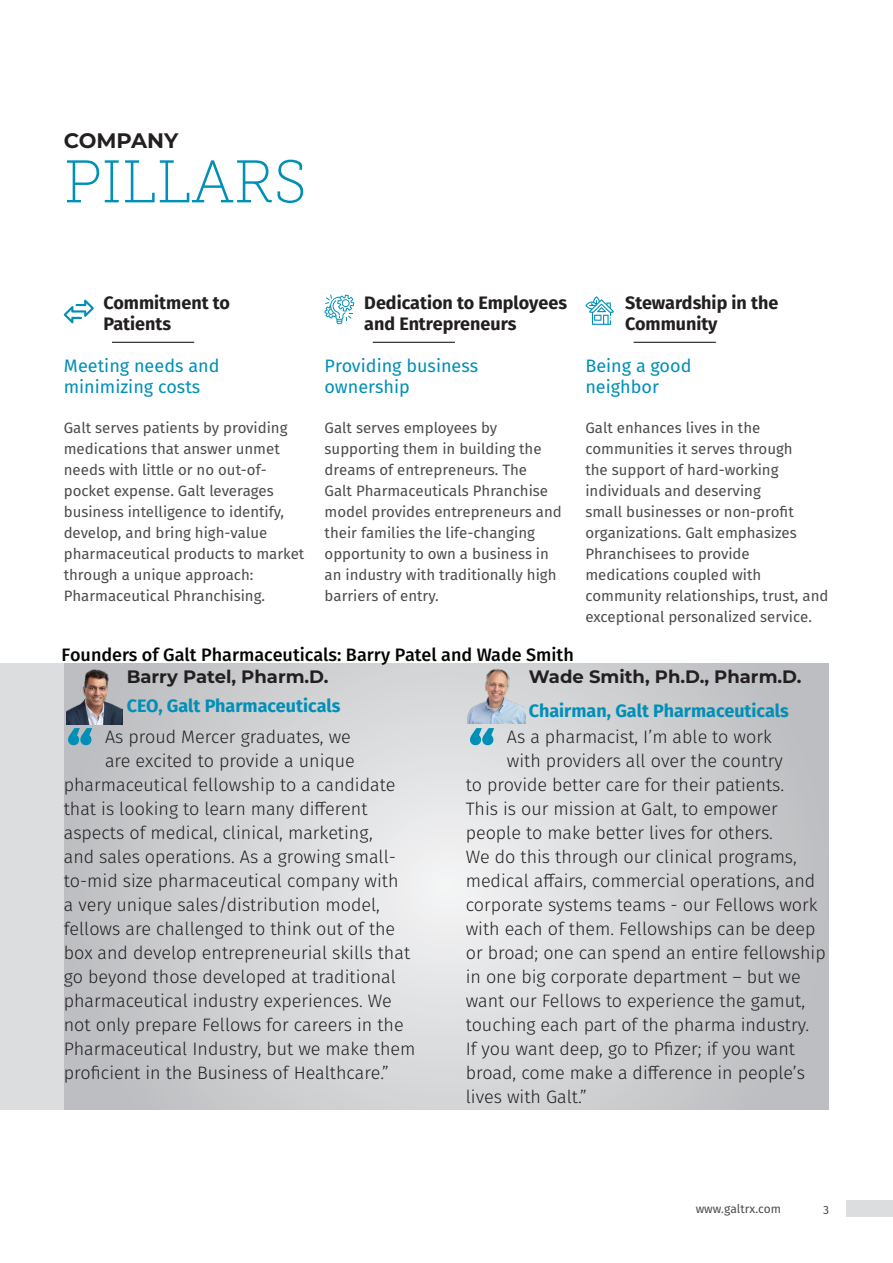
<style>
.page{position:relative;width:893px;height:1263px;background:#fff}
.page>*{position:absolute;margin:0;border:0;box-sizing:border-box;transform-origin:0 0}
.Cover_Title_Light{font:60px "Museo Slab 100";color:#008fb7}
.Title_02_Bold{font:700 21px "Montserrat";color:#231f20}
.Intro_Text_Light{font:300 18px "Fira Sans";color:#231f20}
.Text_02{font:700 18px/21px "Fira Sans";color:#231f20}
.Text_01{font:18px/21px "Fira Sans";color:#008fb7}
.t1{font:500 18px "Fira Sans";color:#040503}
.Text_02-2{font:700 18px "Fira Sans";color:#008fb7}
.Title_02_Bold-2{font:700 18px "Montserrat";color:#231f20}
.t2{font:15px/21px "Fira Sans";color:#4b4c4d}
.t3{font:12px "Fira Sans";color:#4b4c4d}
</style>
<div class="page">
<svg style="left:64px;top:663px;width:764px;height:447px;background:#d1d2d4"></svg>
<img style="left:468px;top:664px;width:58px;height:59px">
<img style="left:67px;top:663px;width:55px;height:61px">
<div style="left:0;top:663px;width:64px;height:447px;background:#dcdddf"></div>
<div style="left:846px;top:1200px;width:47px;height:17px;background:#dcdddf"></div>
<svg style="left:64px;top:300px;width:30px;height:23px"></svg>
<svg style="left:325px;top:295px;width:29px;height:29px"></svg>
<svg style="left:585px;top:296px;width:29px;height:29px"></svg>
<hr style="left:112px;top:342px;width:82px;height:1px;background:#231f20">
<hr style="left:373px;top:342px;width:82px;height:1px;background:#231f20">
<hr style="left:634px;top:342px;width:82px;height:1px;background:#231f20">
<svg style="left:68px;top:728px;width:24px;height:17px"></svg>
<svg style="left:470px;top:728px;width:24px;height:17px"></svg>
<p class="Title_02_Bold" style="left:64px;top:126px;width:116px">COMPANY</p>
<p class="Cover_Title_Light" style="left:64px;top:149px;width:245px">PILLARS</p>
<p class="Text_02" style="left:103px;top:291px;width:128px">Commitment to</p>
<p class="Text_02" style="left:103px;top:312px;width:69px">Patients</p>
<p class="Text_02" style="left:364px;top:291px;width:204px">Dedication to Employees and Entrepreneurs</p>
<p class="Text_02" style="left:625px;top:291px;width:155px">Stewardship in the<br>Community</p>
<p class="Text_01" style="left:64px;top:355px;width:157px">Meeting needs and minimizing costs</p>
<p class="Text_01" style="left:325px;top:355px;width:155px">Providing business</p>
<p class="Text_01" style="left:325px;top:376px;width:87px">ownership</p>
<p class="Text_01" style="left:585px;top:355px;width:108px">Being a good</p>
<p class="Text_01" style="left:585px;top:376px;width:75px">neighbor</p>
<p class="t2" style="left:325px;top:417px;width:239px">Galt serves employees by supporting them in building the dreams of entrepreneurs. The<br>Galt Pharmaceuticals Phranchise model provides entrepreneurs and their families the life-changing opportunity to own a business in an industry with traditionally high barriers of entry.</p>
<p class="t2" style="left:585px;top:417px;width:245px">Galt enhances lives in the communities it serves through<br>the support of hard-working individuals and deserving<br>small businesses or non-profit organizations. Galt emphasizes<br>Phranchisees to provide medications coupled with community relationships, trust, and exceptional personalized service.</p>
<p class="t1" style="left:62px;top:642px;width:514px">Founders of Galt Pharmaceuticals: Barry Patel and Wade Smith</p>
<p class="t2" style="left:64px;top:417px;width:242px">Galt serves patients by providing medications that answer unmet needs with little or no out-of&shy;pocket expense. Galt leverages business intelligence to identify, develop, and bring high-value pharmaceutical products to market through a unique approach:<br>Pharmaceutical Phranchising.</p>
<p class="Title_02_Bold-2" style="left:127px;top:664px;width:203px">Barry Patel, Pharm.D.</p>
<p class="Title_02_Bold-2" style="left:529px;top:664px;width:274px">Wade Smith, Ph.D., Pharm.D.</p>
<p class="Text_02-2" style="left:127px;top:691px;width:215px">CEO, Galt Pharmaceuticals</p>
<p class="Text_02-2" style="left:529px;top:695px;width:261px">Chairman, Galt Pharmaceuticals</p>
<p class="Intro_Text_Light" style="left:105px;top:724px;width:247px">As proud Mercer graduates, we</p>
<p class="Intro_Text_Light" style="left:105px;top:748px;width:251px">are excited to provide a unique</p>
<p class="Intro_Text_Light" style="left:64px;top:772px;width:333px">pharmaceutical fellowship to a candidate</p>
<p class="Intro_Text_Light" style="left:64px;top:796px;width:305px">that is looking to learn many different</p>
<p class="Intro_Text_Light" style="left:64px;top:820px;width:310px">aspects of medical, clinical, marketing,</p>
<p class="Intro_Text_Light" style="left:64px;top:844px;width:334px">and sales operations. As a growing small-</p>
<p class="Intro_Text_Light" style="left:64px;top:868px;width:336px">to-mid size pharmaceutical company with</p>
<p class="Intro_Text_Light" style="left:64px;top:892px;width:318px">a very unique sales/distribution model,</p>
<p class="Intro_Text_Light" style="left:64px;top:916px;width:333px">fellows are challenged to think out of the</p>
<p class="Intro_Text_Light" style="left:64px;top:940px;width:348px">box and develop entrepreneurial skills that</p>
<p class="Intro_Text_Light" style="left:64px;top:964px;width:334px">go beyond those developed at traditional</p>
<p class="Intro_Text_Light" style="left:64px;top:988px;width:330px">pharmaceutical industry experiences. We</p>
<p class="Intro_Text_Light" style="left:64px;top:1012px;width:341px">not only prepare Fellows for careers in the</p>
<p class="Intro_Text_Light" style="left:64px;top:1036px;width:353px">Pharmaceutical Industry, but we make them</p>
<p class="Intro_Text_Light" style="left:64px;top:1060px;width:327px">proficient in the Business of Healthcare.”</p>
<p class="Intro_Text_Light" style="left:507px;top:724px;width:266px">As a pharmacist, I’m able to work</p>
<p class="Intro_Text_Light" style="left:507px;top:748px;width:277px">with providers all over the country</p>
<p class="Intro_Text_Light" style="left:466px;top:772px;width:320px">to provide better care for their patients.</p>
<p class="Intro_Text_Light" style="left:466px;top:796px;width:314px">This is our mission at Galt, to empower</p>
<p class="Intro_Text_Light" style="left:466px;top:820px;width:309px">people to make better lives for others.</p>
<p class="Intro_Text_Light" style="left:466px;top:844px;width:333px">We do this through our clinical programs,</p>
<p class="Intro_Text_Light" style="left:466px;top:868px;width:351px">medical affairs, commercial operations, and</p>
<p class="Intro_Text_Light" style="left:466px;top:892px;width:353px">corporate systems teams - our Fellows work</p>
<p class="Intro_Text_Light" style="left:466px;top:916px;width:351px">with each of them. Fellowships can be deep</p>
<p class="Intro_Text_Light" style="left:466px;top:940px;width:361px">or broad; one can spend an entire fellowship</p>
<p class="Intro_Text_Light" style="left:466px;top:964px;width:337px">in one big corporate department – but we</p>
<p class="Intro_Text_Light" style="left:466px;top:988px;width:341px">want our Fellows to experience the gamut,</p>
<p class="Intro_Text_Light" style="left:466px;top:1012px;width:345px">touching each part of the pharma industry.</p>
<p class="Intro_Text_Light" style="left:466px;top:1036px;width:331px">If you want deep, go to Pfizer; if you want</p>
<p class="Intro_Text_Light" style="left:466px;top:1060px;width:341px">broad, come make a difference in people’s</p>
<p class="Intro_Text_Light" style="left:466px;top:1084px;width:123px">lives with Galt.”</p>
<p class="t3" style="left:696px;top:1201px;width:87px">www.galtrx.com</p>
<p class="t3" style="left:823px;top:1201px;width:7px">3</p>
</div>
